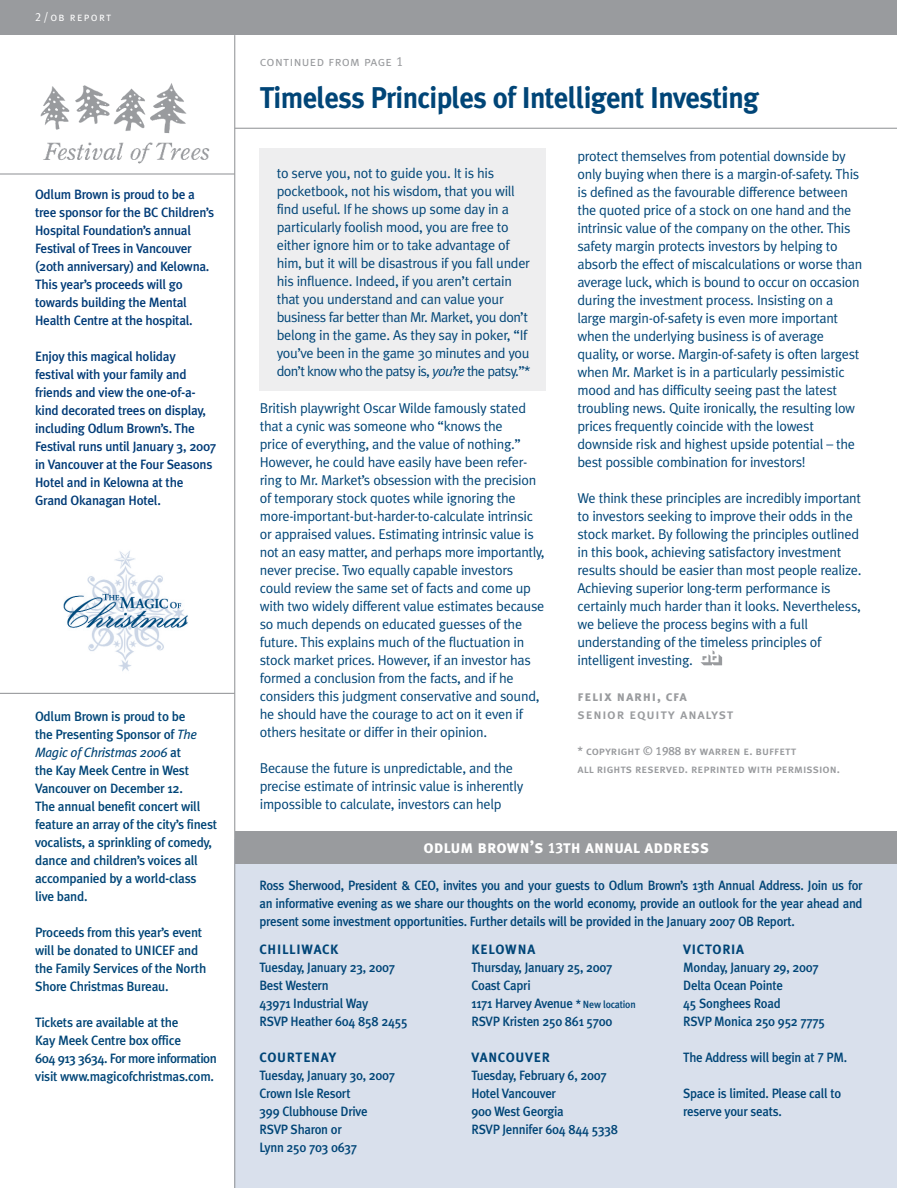
<style>
.page{position:relative;width:897px;height:1188px;background:#fff}
.page>*{position:absolute;margin:0;border:0;box-sizing:border-box;transform-origin:0 0}
.t1{font:700 30px "Meta Plus";letter-spacing:-.02em;color:#004577;scale:.95 1}
.t2{font:18px "Meta Plus Bold Caps";color:#fff;scale:.95 1}
.t3{font:14.25px/18px "Meta Plus Normal";letter-spacing:-.02em;color:#004577}
.t4{font:14.25px "Meta Plus Medium Caps";letter-spacing:.055em;color:#999b9e}
.t5{font:14.25px "Meta Plus Bold Caps";letter-spacing:.055em;color:#999b9e}
.t6{font:500 13.5px/18px "Meta Plus";letter-spacing:-.02em;color:#004577;scale:.95 1}
.t7{font:500 13.5px/18px "Meta Plus";letter-spacing:-.02em;color:#004577}
.t8{font:500 13.5px/18px "Meta Plus";letter-spacing:-.02em;color:#013b77}
.t9{font:13.5px "Meta Plus Bold Caps";letter-spacing:.055em;color:#004577}
.t10{font:13.5px "Meta Plus Normal Caps";letter-spacing:.025em;color:#999b9e}
.t11{font:12px/18px "Meta Plus Medium Caps";color:#999b9e}
.t12{font:12px "Meta Plus Normal Caps";letter-spacing:.1em;color:#fff;scale:.95 1}
.s1{font-weight:400;font-style:italic}
.s2{font-style:italic}
.s3{font-size:15px}
.s4{font-family:"Meta Plus Medium Caps";font-weight:400}
.s5{font-size:12px}
.s6{font-size:10.5px}
</style>
<div class="page">
<div style="left:235px;top:839px;width:662px;height:349px;background:#d9e0ec"></div>
<div style="left:260px;top:148px;width:286px;height:243px;background:#eeeeef"></div>
<hr style="left:234px;top:35px;width:1px;height:1153px;background:#999b9e">
<div style="left:0;top:0;width:897px;height:35px;background:#999b9e"></div>
<hr style="left:235px;top:128px;width:662px;height:1px;background:#999b9e">
<svg style="left:700px;top:650px;width:22px;height:15px"></svg>
<div style="left:235px;top:832px;width:662px;height:32px;background:#999b9e"></div>
<img style="left:40px;top:83px;width:147px;height:50px">
<img style="left:43px;top:142px;width:167px;height:22px">
<hr style="left:0;top:173px;width:235px;height:2px;background:#999b9e">
<hr style="left:0;top:693px;width:235px;height:1px;background:#999b9e">
<img style="left:63px;top:551px;width:125px;height:120px">
<p class="t12" style="left:35px;top:10px;width:82px">2 /ob report</p>
<p class="t8" style="left:35px;top:186px;width:181px">Odlum Brown is proud to be a tree sponsor for the BC Children’s<br>Hospital Foundation’s annual<br>Festival of Trees in Vancouver (20th anniversary) and Kelowna.<br>This year’s proceeds will go towards building the Mental<br>Health Centre at the hospital.</p>
<p class="t8" style="left:35px;top:348px;width:183px">Enjoy this magical holiday festival with your family and friends and view the one-of-a&shy;kind decorated trees on display, including Odlum Brown’s. The<br>Festival runs until January 3, 2007 in Vancouver at the Four Seasons<br>Hotel and in Kelowna at the<br>Grand Okanagan Hotel.</p>
<p class="t7" style="left:35px;top:708px;width:184px">Odlum Brown is proud to be<br>the Presenting Sponsor of <span class="s1">The<br>Magic of Christmas 2006</span> at<br>the Kay Meek Centre in West<br>Vancouver on December 12.<br>The annual benefit concert will feature an array of the city’s finest vocalists, a sprinkling of comedy, dance and children’s voices all accompanied by a world-class live band.</p>
<p class="t7" style="left:35px;top:924px;width:173px">Proceeds from this year’s event will be donated to UNICEF and the Family Services of the North<br>Shore Christmas Bureau.</p>
<p class="t7" style="left:35px;top:1014px;width:183px">Tickets are available at the<br>Kay Meek Centre box office<br>604 913 3634. For more information visit www.magicofchristmas.com.</p>
<p class="t10" style="left:260px;top:54px;width:145px">continued from page 1</p>
<h1 class="t1" style="left:260px;top:86px;width:527px">Timeless Principles of Intelligent Investing</h1>
<p class="t3" style="left:277px;top:166px;width:255px">to serve you, not to guide you. It is his pocketbook, not his wisdom, that you will find useful. If he shows up some day in a particularly foolish mood, you are free to either ignore him or to take advantage of him, but it will be disastrous if you fall under his influence. Indeed, if you aren’t certain that you understand and can value your business far better than Mr. Market, you don’t belong in the game. As they say in poker, “If you’ve been in the game 30 minutes and you don’t know who the patsy is, <span class="s2">you’re</span> the patsy.”*</p>
<p class="t3" style="left:260px;top:400px;width:286px">British playwright Oscar Wilde famously stated that a cynic was someone who “knows the<br>price of everything, and the value of nothing.” However, he could have easily have been refer&shy;ring to Mr. Market’s obsession with the precision of temporary stock quotes while ignoring the more-important-but-harder-to-calculate intrinsic or appraised values. Estimating intrinsic value is not an easy matter, and perhaps more importantly, never precise. Two equally capable investors could review the same set of facts and come up with two widely different value estimates because so much depends on educated guesses of the future. This explains much of the fluctuation in stock market prices. However, if an investor has formed a conclusion from the facts, and if he considers this judgment conservative and sound, he should have the courage to act on it even if others hesitate or differ in their opinion.</p>
<p class="t3" style="left:260px;top:760px;width:265px">Because the future is unpredictable, and the precise estimate of intrinsic value is inherently impossible to calculate, investors can help</p>
<p class="t3" style="left:577px;top:148px;width:286px">protect themselves from potential downside by only buying when there is a margin-of-safety. This is defined as the favourable difference between the quoted price of a stock on one hand and the intrinsic value of the company on the other. This safety margin protects investors by helping to absorb the effect of miscalculations or worse than average luck, which is bound to occur on occasion during the investment process. Insisting on a large margin-of-safety is even more important when the underlying business is of average quality, or worse. Margin-of-safety is often largest when Mr. Market is in a particularly pessimistic mood and has difficulty seeing past the latest troubling news. Quite ironically, the resulting low prices frequently coincide with the lowest downside risk and highest upside potential – the best possible combination for investors!</p>
<p class="t3" style="left:577px;top:490px;width:286px">We think these principles are incredibly important to investors seeking to improve their odds in the stock market. By following the principles outlined in this book, achieving satisfactory investment results should be easier than most people realize.<br>Achieving superior long-term performance is certainly much harder than it looks. Nevertheless, we believe the process begins with a full understanding of the timeless principles of intelligent investing.</p>
<p class="t5" style="left:577px;top:688px;width:111px">felix narhi, cfa</p>
<p class="t4" style="left:577px;top:706px;width:158px">senior equity analyst</p>
<p class="t11" style="left:577px;top:742px;width:264px">* copyright © 1988 by warren e. buffett<br>all rights reserved. reprinted with permission.</p>
<p class="t2" style="left:423px;top:836px;width:302px">odlum brown’s <span class="s3">13</span>th annual address</p>
<p class="t6" style="left:260px;top:878px;width:636px;text-align:justify">Ross Sherwood, President &amp; CEO, invites you and your guests to Odlum Brown’s 13th Annual Address. Join us for an informative evening as we share our thoughts on the world economy, provide an outlook for the year ahead and present some investment opportunities. Further details will be provided in the January 2007 OB Report.</p>
<p class="t9" style="left:260px;top:942px;width:81px">CHILLIWACK</p>
<p class="t6" style="left:260px;top:960px;width:157px">Tuesday, January 23, 2007<br>Best Western<br>43971 Industrial Way<br>RSVP Heather 604 858 2455</p>
<p class="t9" style="left:260px;top:1050px;width:78px">COURTENAY</p>
<p class="t6" style="left:260px;top:1068px;width:144px">Tuesday, January 30, 2007<br>Crown Isle Resort<br>399 Clubhouse Drive<br>RSVP Sharon or<br>Lynn 250 703 0637</p>
<p class="t9" style="left:683px;top:942px;width:62px">VICTORIA</p>
<p class="t6" style="left:683px;top:960px;width:151px">Monday, January 29, 2007<br>Delta Ocean Pointe<br>45 Songhees Road<br>RSVP Monica 250 952 7775</p>
<p class="t6" style="left:683px;top:1050px;width:174px">The Address will begin at <span class="s4">7</span> PM.</p>
<p class="t6" style="left:683px;top:1086px;width:168px">Space is limited. Please call to reserve your seats.</p>
<p class="t9" style="left:471px;top:942px;width:65px">KELOWNA</p>
<p class="t6" style="left:471px;top:960px;width:175px">Thursday, January 25, 2007<br>Coast Capri<br>1171 Harvey Avenue <span class="s5">*</span> <span class="s6">New location<br></span>RSVP Kristen 250 861 5700</p>
<p class="t9" style="left:471px;top:1050px;width:80px">VANCOUVER</p>
<p class="t6" style="left:471px;top:1068px;width:156px">Tuesday, February 6, 2007<br>Hotel Vancouver<br>900 West Georgia<br>RSVP Jennifer 604 844 5338</p>
</div>
